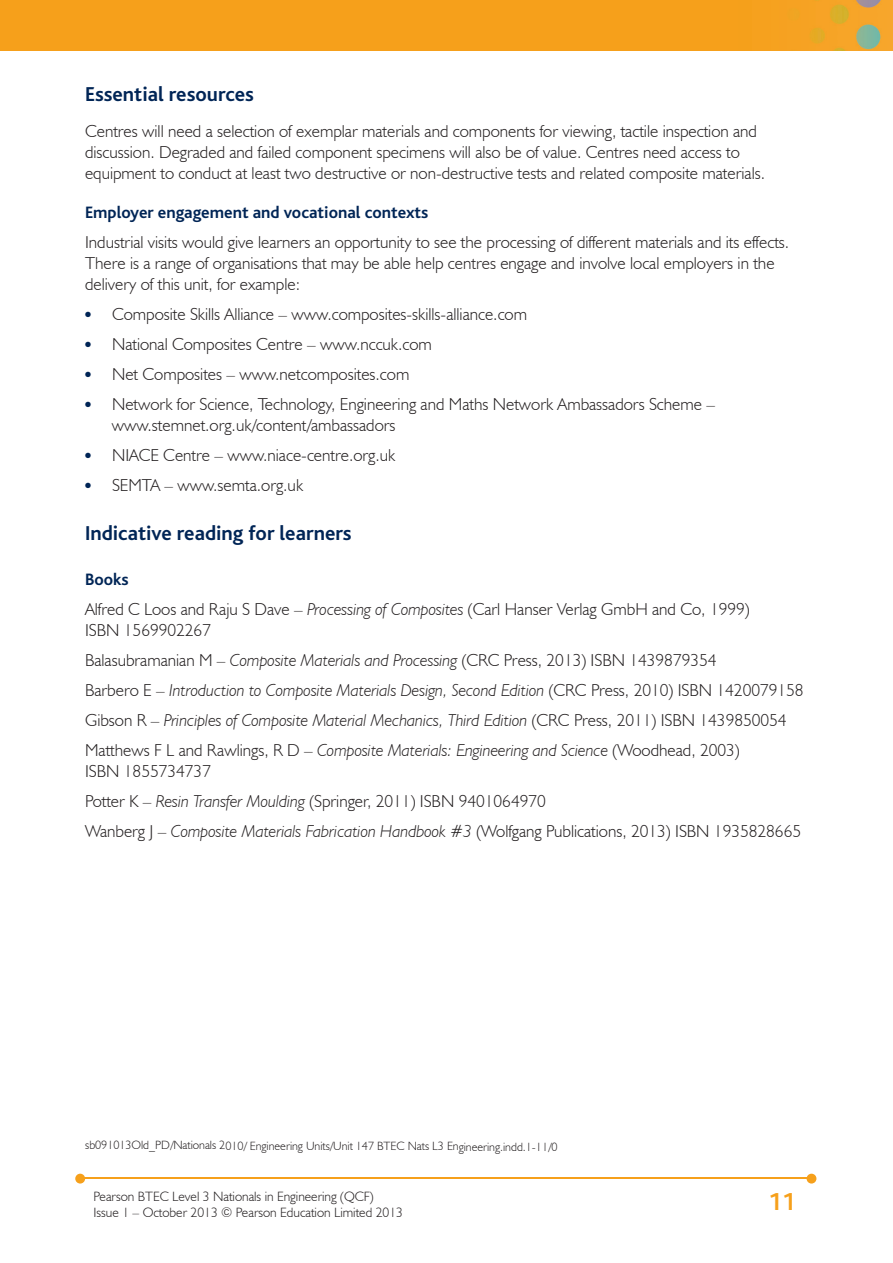
<style>
.page{position:relative;width:893px;height:1263px;background:#fff}
.page>*{position:absolute;margin:0;border:0;box-sizing:border-box;transform-origin:0 0}
.t1{font:700 25.5px "Bliss";color:#f6a01b}
.t2{font:700 21px "Bliss";color:#002556}
.t3{font:300 17.25px/21px "Humanist 521 BT";color:#231f20}
.t4{font:italic 300 17.25px/30px "Humanist 521 BT";color:#231f20}
.t5{font:700 17.25px "Bliss";color:#002556}
.t6{font:300 13.5px/16.5px "Humanist 521 BT";color:#231f20}
.t7{font:300 12px "Humanist 521 BT";letter-spacing:-.005em;color:#231f20}
.s1{font-style:italic}
.s2{font-style:normal}
</style>
<div class="page">
<img style="left:0;top:0;width:893px;height:51px">
<hr style="left:82px;top:1178px;width:728px;height:1px;background:#f6a01b">
<svg style="left:807px;top:1174px;width:9px;height:9px"></svg>
<svg style="left:75px;top:1174px;width:10px;height:9px"></svg>
<p class="t2" style="left:85px;top:83px;width:170px">Essential resources</p>
<p class="t3" style="left:85px;top:121px;width:681px">Centres will need a selection of exemplar materials and components for viewing, tactile inspection and discussion. Degraded and failed component specimens will also be of value. Centres need access to equipment to conduct at least two destructive or non-destructive tests and related composite materials.</p>
<p class="t5" style="left:85px;top:204px;width:345px">Employer engagement and vocational contexts</p>
<p class="t3" style="left:85px;top:231px;width:706px">Industrial visits would give learners an opportunity to see the processing of different materials and its effects.<br>There is a range of organisations that may be able help centres engage and involve local employers in the delivery of this unit, for example:</p>
<p class="t3" style="left:85px;top:304px;width:443px"><sup>●</sup> Composite Skills Alliance – www.composites-skills-alliance.com</p>
<p class="t3" style="left:85px;top:334px;width:348px"><sup>●</sup> National Composites Centre – www.nccuk.com</p>
<p class="t3" style="left:85px;top:364px;width:326px"><sup>●</sup> Net Composites – www.netcomposites.com</p>
<p class="t3" style="left:112px;top:394px;width:605px;text-indent:-27px"><sup>●</sup> Network for Science, Technology, Engineering and Maths Network Ambassadors Scheme – www.stemnet.org.uk/content/ambassadors</p>
<p class="t3" style="left:85px;top:445px;width:312px"><sup>●</sup> NIACE Centre – www.niace-centre.org.uk</p>
<p class="t3" style="left:85px;top:475px;width:220px"><sup>●</sup> SEMTA – www.semta.org.uk</p>
<p class="t2" style="left:85px;top:522px;width:268px">Indicative reading for learners</p>
<p class="t5" style="left:85px;top:570px;width:45px">Books</p>
<p class="t3" style="left:85px;top:598px;width:666px">Alfred C Loos and Raju S Dave – <span class="s1">Processing of Composites</span> (Carl Hanser Verlag GmbH and Co, 1999)<br>ISBN 1569902267</p>
<p class="t4" style="left:85px;top:644px;width:720px"><span class="s2">Balasubramanian M –</span> Composite Materials and Processing <span class="s2">(CRC Press, 2013) ISBN 1439879354<br>Barbero E –</span> Introduction to Composite Materials Design, Second Edition <span class="s2">(CRC Press, 2010) ISBN 1420079158<br>Gibson R –</span> Principles of Composite Material Mechanics, Third Edition <span class="s2">(CRC Press, 2011) ISBN 1439850054<br>Matthews F L and Rawlings, R D –</span> Composite Materials: Engineering and Science <span class="s2">(Woodhead, 2003)</span></p>
<p class="t3" style="left:85px;top:755px;width:717px;line-height:30px">ISBN 1855734737<br>Potter K – <span class="s1">Resin Transfer Moulding</span> (Springer, 2011) ISBN 9401064970<br>Wanberg J – <span class="s1">Composite Materials Fabrication Handbook #3</span> (Wolfgang Publications, 2013) ISBN 1935828665</p>
<p class="t7" style="left:85px;top:1138px;width:474px">sb091013Old_PD/Nationals 2010/ Engineering Units/Unit 147 BTEC Nats L3 Engineering.indd.1-11/0</p>
<p class="t6" style="left:94px;top:1188px;width:311px">Pearson BTEC Level 3 Nationals in Engineering (QCF)<br>Issue 1 – October 2013 © Pearson Education Limited 2013</p>
<h1 class="t1" style="left:768px;top:1188px;width:29px">11</h1>
</div>
